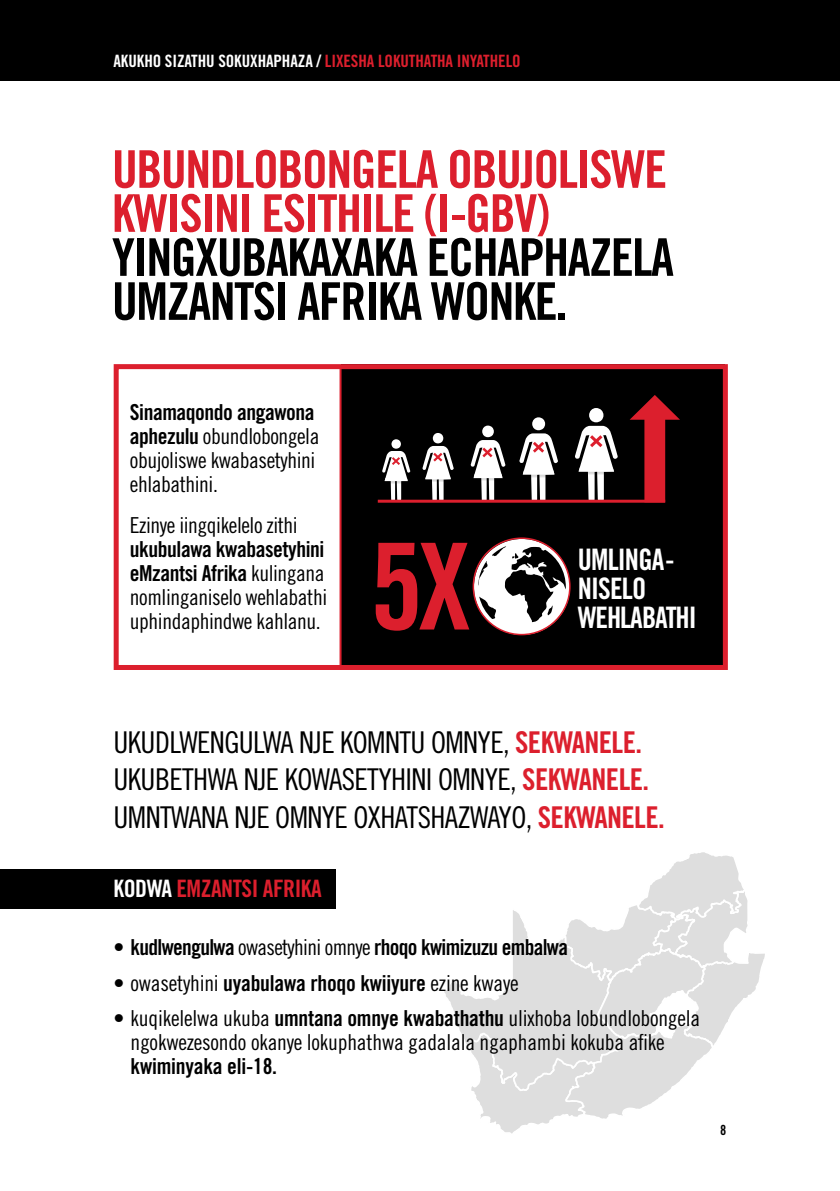
<style>
.page{position:relative;width:840px;height:1191px;background:#fff}
.page>*{position:absolute;margin:0;border:0;box-sizing:border-box;transform-origin:0 0}
.t1{font:120px "Trade Gothic Bold Cond Twenty";color:#dc1f2d}
.t2{font:52px/44px "Trade Gothic Bold Cond Twenty";letter-spacing:-.03em;color:#dc1f2d}
.t3{font:52px/44px "Trade Gothic Bold Cond Twenty";letter-spacing:-.03em;color:#000}
.t4{font:30px/37.6px "Trade Gothic Cond Eighteen";letter-spacing:-.02em;color:#000}
.t5{font:29.6px/29px "Trade Gothic Bold Cond Twenty";letter-spacing:-.03em;color:#fff;scale:.96 1}
.t6{font:24px "Trade Gothic Bold Cond Twenty";letter-spacing:-.02em;color:#dc1f2d}
.t7{font:22px/24px "Trade Gothic Cond Eighteen";letter-spacing:-.02em;color:#000}
.t8{font:22px/24px "Trade Gothic Bold Cond Twenty";letter-spacing:-.02em;color:#000}
.t9{font:17px "Trade Gothic Bold Cond Twenty";letter-spacing:-.005em;color:#fff}
.t10{font:14px "Trade Gothic Bold Cond Twenty";color:#000}
.s1{color:#dc1f2d}
.s2{font-family:"Trade Gothic Bold Cond Twenty"}
.s3{font-family:"Trade Gothic Cond Eighteen"}
.s4{font-family:"Trade Gothic Bold Cond Twenty";color:#dc1f2d}
.s5{color:#fff}
</style>
<div class="page">
<div style="left:341px;top:365px;width:383px;height:301px;background:#000"></div>
<svg style="left:629px;top:395px;width:50px;height:107px"></svg>
<hr style="left:377px;top:500px;width:287px;height:3px;background:#dc1f2d">
<div style="left:114px;top:364px;width:613px;height:306px;border:5px solid #dc1f2d"></div>
<hr style="left:339px;top:367px;width:2px;height:301px;background:#dc1f2d">
<svg style="left:444px;top:852px;width:321px;height:282px"></svg>
<div style="left:0;top:868px;width:336px;height:40px;background:#000"></div>
<svg style="left:475px;top:539px;width:94px;height:96px"></svg>
<div style="left:472px;top:537px;width:98px;height:98px;border:2px solid #dc1f2d;border-radius:50%"></div>
<svg style="left:574px;top:408px;width:43px;height:92px"></svg>
<svg style="left:519px;top:417px;width:38px;height:83px"></svg>
<svg style="left:470px;top:425px;width:35px;height:75px"></svg>
<svg style="left:422px;top:433px;width:31px;height:67px"></svg>
<svg style="left:382px;top:439px;width:28px;height:61px"></svg>
<div style="left:0;top:0;width:839px;height:80px;background:#000"></div>
<p class="t9" style="left:113px;top:51px;width:408px">AKUKHO SIZATHU SOKUXHAPHAZA / <span class="s1">LIXESHA LOKUTHATHA INYATHELO</span></p>
<h2 class="t2" style="left:112px;top:147px;width:556px">UBUNDLOBONGELA OBUJOLISWE<br>KWISINI ESITHILE (I-GBV)</h2>
<h2 class="t3" style="left:112px;top:235px;width:563px">YINGXUBAKAXAKA ECHAPHAZELA<br>UMZANTSI AFRIKA WONKE.</h2>
<p class="t8" style="left:130px;top:400px;width:186px">Sinamaqondo angawona</p>
<p class="t7" style="left:130px;top:424px;width:191px"><span class="s2">aphezulu</span> obundlobongela obujoliswe kwabasetyhini ehlabathini.</p>
<p class="t7" style="left:130px;top:513px;width:169px">Ezinye iingqikelelo zithi</p>
<p class="t8" style="left:130px;top:537px;width:196px">ukubulawa kwabasetyhini eMzantsi Afrika <span class="s3">kulingana</span></p>
<p class="t7" style="left:130px;top:585px;width:199px">nomlinganiselo wehlabathi uphindaphindwe kahlanu.</p>
<h1 class="t1" style="left:369px;top:514px;width:103px">5X</h1>
<h3 class="t5" style="left:577px;top:544px;width:125px">UMLINGA-<br>NISELO<br>WEHLABATHI</h3>
<h3 class="t4" style="left:113px;top:723px;width:552px">UKUDLWENGULWA NJE KOMNTU OMNYE, <span class="s4">SEKWANELE.<br></span>UKUBETHWA NJE KOWASETYHINI OMNYE, <span class="s4">SEKWANELE.<br></span>UMNTWANA NJE OMNYE OXHATSHAZWAYO, <span class="s4">SEKWANELE.</span></h3>
<p class="t6" style="left:113px;top:874px;width:210px"><span class="s5">KODWA</span> EMZANTSI AFRIKA</p>
<p class="t8" style="left:113px;top:935px;width:456px">• kudlwengulwa <span class="s3">owasetyhini omnye</span> rhoqo kwimizuzu embalwa</p>
<p class="t7" style="left:113px;top:970px;width:406px">• owasetyhini <span class="s2">uyabulawa rhoqo kwiiyure</span> ezine kwaye</p>
<p class="t7" style="left:130px;top:1006px;width:571px;text-indent:-17px">• kuqikelelwa ukuba <span class="s2">umntana omnye kwabathathu</span> ulixhoba lobundlobongela ngokwezesondo okanye lokuphathwa gadalala ngaphambi kokuba afike</p>
<p class="t8" style="left:130px;top:1054px;width:148px">kwiminyaka eli-18.</p>
<p class="t10" style="left:719px;top:1121px;width:8px">8</p>
</div>
